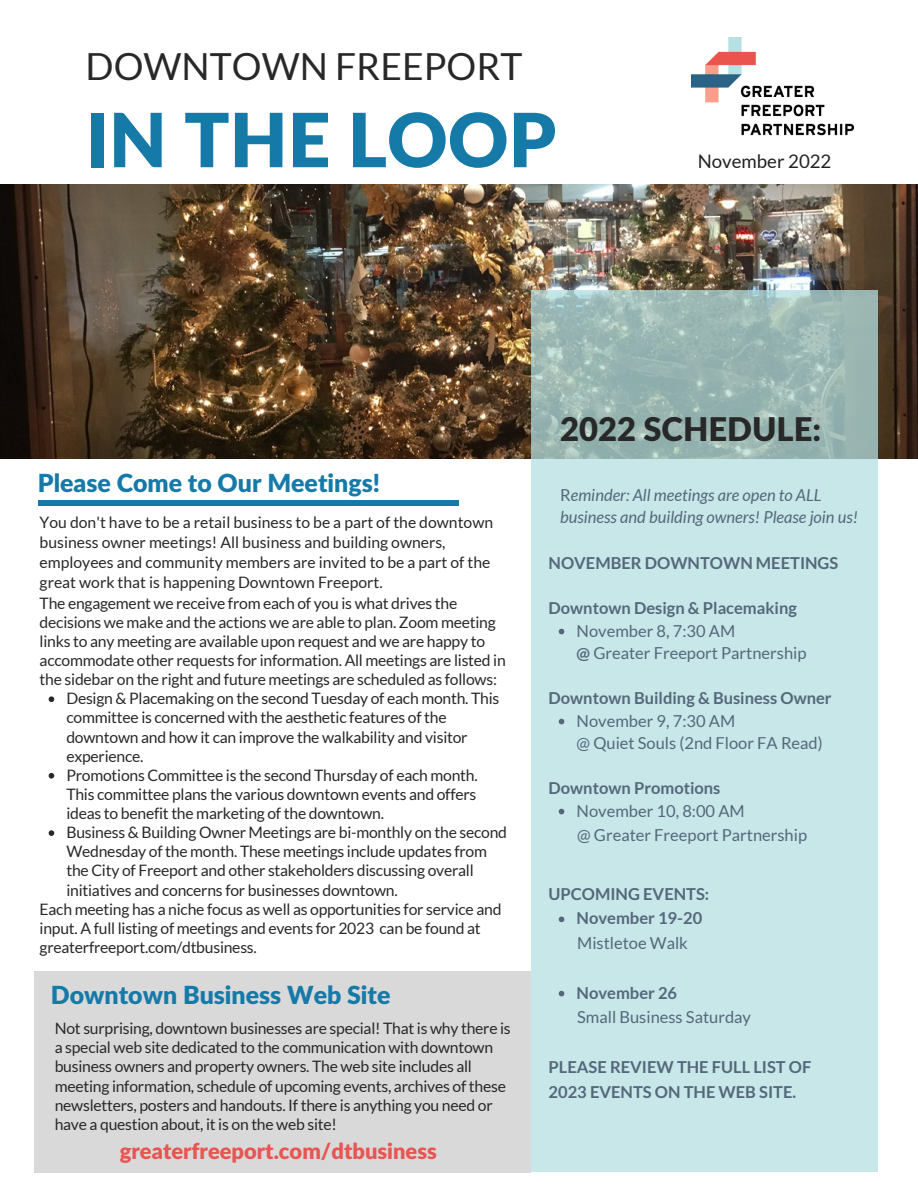
<style>
.page{position:relative;width:918px;height:1188px;background:#fff}
.page>*{position:absolute;margin:0;border:0;box-sizing:border-box;transform-origin:0 0}
.t1{font:900 74.7px "Lato Latin";color:#157aa8}
.t2{font:37.35px "Lato";color:#282828}
.t3{font:900 32.7px "Lato Latin";color:#282828}
.t4{font:900 24.9px "Lato Latin";color:#157aa8}
.t5{font:900 21.9px "Lato Latin";color:#e85552}
.t6{font:18.6px "Lato";color:#222}
.t7{font:700 16.5px/24.8px "Lato";color:#55677b}
.t8{font:16.5px "Lato";color:#55677b}
.t9{font:italic 16.5px/22.5px "Lato";color:#55677b}
.t10{font:15.75px/19.2px "Lato";letter-spacing:-.015em;color:#282828}
.s1{font-style:normal}
.s2{font-weight:700}
</style>
<div class="page">
<img style="left:0;top:185px;width:918px;height:273px">
<div style="left:38px;top:500px;width:421px;height:6px;background:#157aa8"></div>
<svg style="left:531px;top:290px;width:346px;height:882px;background:#beddde"></svg>
<img style="left:691px;top:38px;width:162px;height:98px">
<svg style="left:559px;top:629px;width:5px;height:5px"></svg>
<svg style="left:559px;top:719px;width:5px;height:5px"></svg>
<svg style="left:559px;top:809px;width:5px;height:5px"></svg>
<svg style="left:559px;top:917px;width:5px;height:5px"></svg>
<svg style="left:559px;top:991px;width:5px;height:5px"></svg>
<svg style="left:49px;top:696px;width:5px;height:6px"></svg>
<svg style="left:49px;top:773px;width:5px;height:6px"></svg>
<svg style="left:49px;top:830px;width:5px;height:6px"></svg>
<div style="left:35px;top:971px;width:496px;height:202px;background:#d9d9d9"></div>
<h2 class="t2" style="left:86px;top:44px;width:438px">DOWNTOWN FREEPORT</h2>
<h1 class="t1" style="left:86px;top:107px;width:472px">IN THE LOOP</h1>
<p class="t6" style="left:698px;top:150px;width:135px">November 2022</p>
<h3 class="t4" style="left:38px;top:472px;width:344px">Please Come to Our Meetings!</h3>
<p class="t10" style="left:40px;top:512px;width:468px;line-height:19.6px">You don't have to be a retail business to be a part of the downtown business owner meetings! All business and building owners, employees and community members are invited to be a part of the great work that is happening Downtown Freeport.<br>The engagement we receive from each of you is what drives the decisions we make and the actions we are able to plan. Zoom meeting links to any meeting are available upon request and we are happy to accommodate other requests for information. All meetings are listed in the sidebar on the right and future meetings are scheduled as follows:</p>
<p class="t10" style="left:66px;top:689px;width:442px">Design &amp; Placemaking on the second Tuesday of each month. This committee is concerned with the aesthetic features of the downtown and how it can improve the walkability and visitor experience.<br>Promotions Committee is the second Thursday of each month.<br>This committee plans the various downtown events and offers ideas to benefit the marketing of the downtown.<br>Business &amp; Building Owner Meetings are bi-monthly on the second Wednesday of the month. These meetings include updates from the City of Freeport and other stakeholders discussing overall initiatives and concerns for businesses downtown.</p>
<p class="t10" style="left:40px;top:899px;width:463px">Each meeting has a niche focus as well as opportunities for service and input. A full listing of meetings and events for 2023 can be found at greaterfreeport.com/dtbusiness.</p>
<h3 class="t4" style="left:51px;top:984px;width:341px">Downtown Business Web Site</h3>
<p class="t10" style="left:55px;top:1019px;width:458px">Not surprising, downtown businesses are special! That is why there is a special web site dedicated to the communication with downtown business owners and property owners. The web site includes all meeting information, schedule of upcoming events, archives of these newsletters, posters and handouts. If there is anything you need or have a question about, it is on the web site!</p>
<h3 class="t5" style="left:120px;top:1141px;width:319px">greaterfreeport.com/dtbusiness</h3>
<h3 class="t3" style="left:560px;top:415px;width:262px">2022 SCHEDULE:</h3>
<p class="t9" style="left:560px;top:483px;width:299px"><span class="s1">R</span>eminder: All meetings are open to ALL business and building owners! Please join us!</p>
<p class="t7" style="left:549px;top:550px;width:291px">NOVEMBER DOWNTOWN MEETINGS</p>
<p class="t7" style="left:549px;top:595px;width:250px">Downtown Design &amp; Placemaking</p>
<p class="t8" style="left:577px;top:643px;width:231px"><span class="s2">@</span> Greater Freeport Partnership</p>
<p class="t7" style="left:549px;top:685px;width:285px">Downtown Building &amp; Business Owner</p>
<p class="t8" style="left:577px;top:733px;width:248px">@ Quiet Souls (2nd Floor FA Read)</p>
<p class="t7" style="left:549px;top:775px;width:173px">Downtown Promotions</p>
<p class="t8" style="left:577px;top:825px;width:231px">@ Greater Freeport Partnership</p>
<p class="t8" style="left:577px;top:620px;width:160px">November 8, 7:30 AM</p>
<p class="t8" style="left:577px;top:710px;width:160px">November 9, 7:30 AM</p>
<p class="t8" style="left:577px;top:800px;width:170px">November 10, 8:00 AM</p>
<p class="t7" style="left:549px;top:881px;width:162px">UPCOMING EVENTS:</p>
<p class="t8" style="left:577px;top:933px;width:112px">Mistletoe Walk</p>
<p class="t7" style="left:577px;top:906px;width:127px">November 19-20</p>
<p class="t7" style="left:577px;top:980px;width:102px">November 26</p>
<p class="t8" style="left:577px;top:1007px;width:175px">Small Business Saturday</p>
<p class="t7" style="left:549px;top:1054px;width:264px">PLEASE REVIEW THE FULL LIST OF<br>2023 EVENTS ON THE WEB SITE.</p>
</div>
